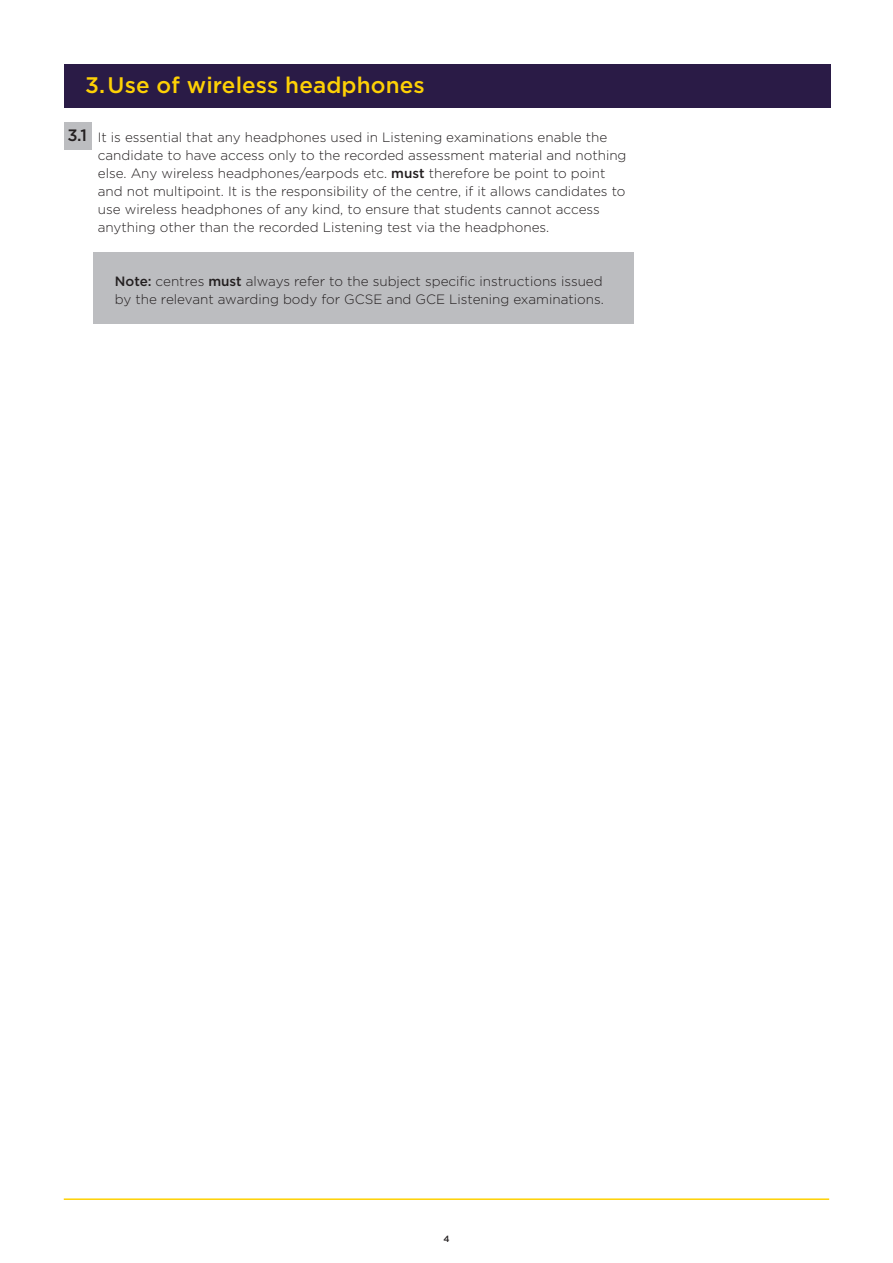
<style>
.page{position:relative;width:893px;height:1263px;background:#fff}
.page>*{position:absolute;margin:0;border:0;box-sizing:border-box;transform-origin:0 0}
.Heading_1_Bold{font:500 22.5px "Gotham";letter-spacing:.005em;color:#fed105}
.NEW_Sub_point{font:300 13.5px/18px "Gotham";color:#231f20}
.V3_MAIN_POINT{font:300 13.5px/18px "Gotham";color:#231f20}
.t1{font:500 9px "Gotham";color:#231f20}
.s1{font-weight:500;font-size:16.5px}
.s2{font-weight:500}
</style>
<div class="page">
<hr style="left:64px;top:1198px;width:765px;height:2px;background:#fed105">
<div style="left:64px;top:122px;width:27px;height:28px;background:#bcbdc0"></div>
<div style="left:64px;top:64px;width:767px;height:43px;background:#2a1b46"></div>
<div style="left:94px;top:252px;width:540px;height:72px;background:#bcbdc0"></div>
<p class="Heading_1_Bold" style="left:85px;top:72px;width:341px">3.Use of wireless headphones</p>
<p class="NEW_Sub_point" style="left:98px;top:128px;width:530px;text-indent:-30px"><span class="s1">3.1</span> It is essential that any headphones used in Listening examinations enable the candidate to have access only to the recorded assessment material and nothing else. Any wireless headphones/earpods etc. <span class="s2">must</span> therefore be point to point and not multipoint. It is the responsibility of the centre, if it allows candidates to use wireless headphones of any kind, to ensure that students cannot access anything other than the recorded Listening test via the headphones.</p>
<p class="V3_MAIN_POINT" style="left:115px;top:272px;width:489px"><span class="s2">Note:</span> centres <span class="s2">must</span> always refer to the subject specific instructions issued by the relevant awarding body for GCSE and GCE Listening examinations.</p>
<p class="t1" style="left:443px;top:1233px;width:8px">4</p>
</div>
